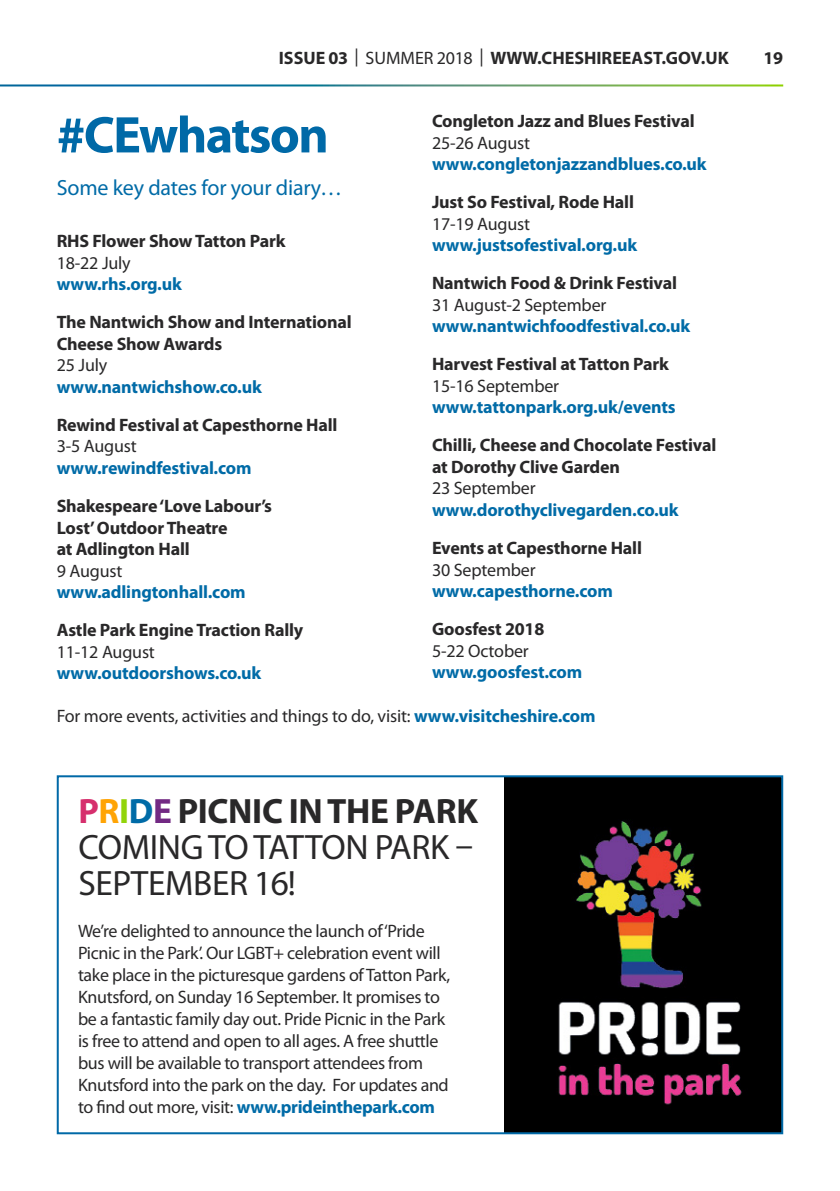
<style>
.page{position:relative;width:840px;height:1191px;background:#fff}
.page>*{position:absolute;margin:0;border:0;box-sizing:border-box;transform-origin:0 0}
.Body{font:700 52px "Myriad Pro";letter-spacing:-.03em;color:#0069a7}
.Header_1{font:35.2px/36px "Myriad Pro";letter-spacing:-.01em;color:#292829}
.Header_2{font:22px "Myriad Pro";letter-spacing:-.01em;color:#006ba7}
.Header_2-2{font:700 18px/21.6px "Myriad Pro";letter-spacing:-.01em;color:#292829}
.Body-2{font:18px/22px "Myriad Pro";letter-spacing:-.02em;color:#292829}
.Header_2-3{font:700 18px/21.6px "Myriad Pro";letter-spacing:-.01em;color:#006ba7}
.Header_2-4{font:18px "Myriad Pro";letter-spacing:-.01em;color:#292829}
.s1{font-weight:400}
.s2{color:#006ba7}
.s3{color:#292829}
.s4{font-weight:400;color:#292829}
.s5{font-weight:700;color:#006ba7}
.s6{font-weight:700;color:#d62f6d}
.s7{font-weight:700;color:#ffa405}
.s8{font-weight:700;color:#92d40a}
.s9{font-weight:700;color:#722983}
.s10{font-weight:700}
</style>
<div class="page">
<img style="left:504px;top:778px;width:275px;height:353px">
<div style="left:57px;top:775px;width:725px;height:359px;border:2px solid #0069a7"></div>
<p class="Header_2-2" style="left:279px;top:46px;width:451px">ISSUE 03 <span class="s1">| SUMMER 2018 |</span> WWW.CHESHIREEAST.GOV.UK</p>
<p class="Header_2-2" style="left:763px;top:46px;width:21px">19</p>
<p class="Body" style="left:57px;top:101px;width:273px">#CEwhatson</p>
<p class="Header_2" style="left:57px;top:174px;width:287px">Some key dates for your diary…</p>
<p class="Header_2-2" style="left:57px;top:230px;width:230px">RHS Flower Show Tatton Park<br><span class="s1">18-22 July<br></span><span class="s2">www.rhs.org.uk</span></p>
<p class="Header_2-2" style="left:57px;top:311px;width:296px">The Nantwich Show and International<br>Cheese Show Awards<br><span class="s1">25 July<br></span><span class="s2">www.nantwichshow.co.uk</span></p>
<p class="Header_2-2" style="left:57px;top:413px;width:282px">Rewind Festival at Capesthorne Hall<br><span class="s1">3-5 August<br></span><span class="s2">www.rewindfestival.com</span></p>
<p class="Header_2-2" style="left:57px;top:494px;width:217px">Shakespeare ‘Love Labour’s<br>Lost’ Outdoor Theatre<br>at Adlington Hall<br><span class="s1">9 August </span><span class="s2">www.adlingtonhall.com</span></p>
<p class="Header_2-2" style="left:57px;top:619px;width:248px">Astle Park Engine Traction Rally<br><span class="s1">11-12 August </span><span class="s2">www.outdoorshows.co.uk</span></p>
<p class="Header_2-3" style="left:432px;top:109px;width:276px"><span class="s3">Congleton Jazz and Blues Festival<br></span><span class="s4">25-26 August </span>www.congletonjazzandblues.co.uk</p>
<p class="Header_2-3" style="left:432px;top:190px;width:206px"><span class="s3">Just So Festival, Rode Hall<br></span><span class="s4">17-19 August </span>www.justsofestival.org.uk</p>
<p class="Header_2-3" style="left:432px;top:272px;width:260px"><span class="s3">Nantwich Food &amp; Drink Festival<br></span><span class="s4">31 August-2 September </span>www.nantwichfoodfestival.co.uk</p>
<p class="Header_2-3" style="left:432px;top:353px;width:245px"><span class="s3">Harvest Festival at Tatton Park<br></span><span class="s4">15-16 September </span>www.tattonpark.org.uk/events</p>
<p class="Header_2-2" style="left:432px;top:434px;width:286px">Chilli, Cheese and Chocolate Festival at Dorothy Clive Garden<br><span class="s1">23 September </span><span class="s2">www.dorothyclivegarden.co.uk</span></p>
<p class="Header_2-2" style="left:432px;top:536px;width:211px">Events at Capesthorne Hall<br><span class="s1">30 September </span><span class="s2">www.capesthorne.com</span></p>
<p class="Header_2-3" style="left:432px;top:617px;width:152px"><span class="s3">Goosfest 2018<br></span><span class="s4">5-22 October </span>www.goosfest.com</p>
<p class="Header_2-4" style="left:57px;top:705px;width:540px">For more events, activities and things to do, visit: <span class="s5">www.visitcheshire.com</span></p>
<p class="Header_1" style="left:78px;top:792px;width:401px"><span class="s6">P</span><span class="s7">R</span><span class="s8">I</span><span class="s5">D</span><span class="s9">E</span> <span class="s10">PICNIC IN THE PARK<br></span>COMING TO TATTON PARK –<br>SEPTEMBER 16!</p>
<p class="Body-2" style="left:78px;top:919px;width:373px">We’re delighted to announce the launch of ‘Pride Picnic in the Park’. Our LGBT+ celebration event will take place in the picturesque gardens of Tatton Park, Knutsford, on Sunday 16 September. It promises to be a fantastic family day out. Pride Picnic in the Park is free to attend and open to all ages. A free shuttle bus will be available to transport attendees from Knutsford into the park on the day. For updates and to find out more, visit: <span class="s5">www.prideinthepark.com</span></p>
</div>
